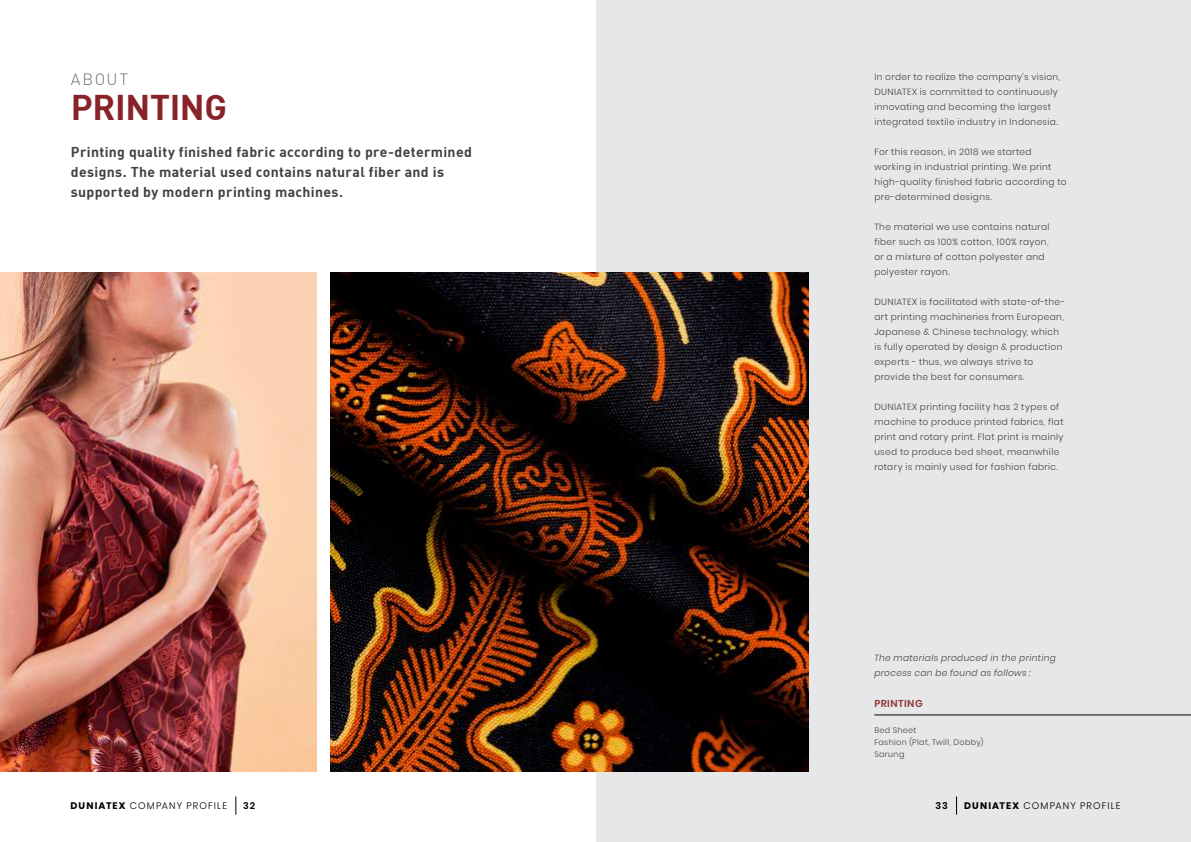
<style>
.page{position:relative;width:1191px;height:842px;background:#fff}
.page>*{position:absolute;margin:0;border:0;box-sizing:border-box;transform-origin:0 0}
.t1{font:35px "DIN Bold";letter-spacing:-.01em;color:#89232a}
.t2{font:300 16px "DIN";letter-spacing:.105em;color:#6d6e71}
.t3{font:700 14px/20px "DIN";letter-spacing:.025em;color:#414042}
.t4{font:600 10px "Poppins";letter-spacing:.045em;color:#923837}
.t5{font:300 9.5px "Poppins";letter-spacing:.115em;color:#000}
.t6{font:600 9.5px "Poppins";color:#000}
.t7{font:300 9px/15px "Poppins";letter-spacing:.04em;color:#414042}
.t8{font:italic 300 9px/15px "Poppins";letter-spacing:.04em;color:#414042}
.t9{font:300 8px/12px "Poppins";letter-spacing:.045em;color:#414042}
.s1{font-weight:700}
</style>
<div class="page">
<div style="left:596px;top:0;width:595px;height:842px;background:#e6e7e8"></div>
<img style="left:331px;top:272px;width:477px;height:499px">
<img style="left:0;top:272px;width:317px;height:499px">
<hr style="left:874px;top:715px;width:317px;height:1px;background:#000">
<svg style="left:235px;top:796px;width:1px;height:19px"></svg>
<svg style="left:956px;top:796px;width:1px;height:19px"></svg>
<h2 class="t2" style="left:71px;top:69px;width:59px">ABOUT</h2>
<h1 class="t1" style="left:71px;top:85px;width:158px">PRINTING</h1>
<h3 class="t3" style="left:71px;top:141px;width:402px">Printing quality finished fabric according to pre-determined designs. The material used contains natural fiber and is supported by modern printing machines.</h3>
<p class="t7" style="left:874px;top:70px;width:187px">In order to realize the company’s vision, DUNIATEX is committed to continuously innovating and becoming the largest integrated textile industry in Indonesia.</p>
<p class="t7" style="left:874px;top:145px;width:194px">For this reason, in 2018 we started working in industrial printing. We print high-quality finished fabric according to pre-determined designs.</p>
<p class="t7" style="left:874px;top:220px;width:177px">The material we use contains natural fiber such as 100% cotton, 100% rayon, or a mixture of cotton polyester and polyester rayon.</p>
<p class="t7" style="left:874px;top:295px;width:192px">DUNIATEX is facilitated with state-of-the&shy;art printing machineries from European, Japanese &amp; Chinese technology, which is fully operated by design &amp; production experts - thus, we always strive to provide the best for consumers.</p>
<p class="t7" style="left:874px;top:400px;width:191px">DUNIATEX printing facility has 2 types of machine to produce printed fabrics, flat print and rotary print. Flat print is mainly used to produce bed sheet, meanwhile rotary is mainly used for fashion fabric.</p>
<p class="t8" style="left:874px;top:650px;width:183px">The materials produced in the printing process can be found as follows :</p>
<p class="t4" style="left:874px;top:697px;width:50px">PRINTING</p>
<p class="t9" style="left:874px;top:724px;width:111px">Bed Sheet<br>Fashion (Plat, Twill, Dobby)<br>Sarung</p>
<p class="t5" style="left:70px;top:800px;width:158px"><span class="s1">DUNIATEX</span> COMPANY PROFILE</p>
<p class="t6" style="left:243px;top:800px;width:14px">32</p>
<p class="t6" style="left:935px;top:800px;width:14px">33</p>
<p class="t5" style="left:964px;top:800px;width:158px"><span class="s1">DUNIATEX</span> COMPANY PROFILE</p>
</div>
